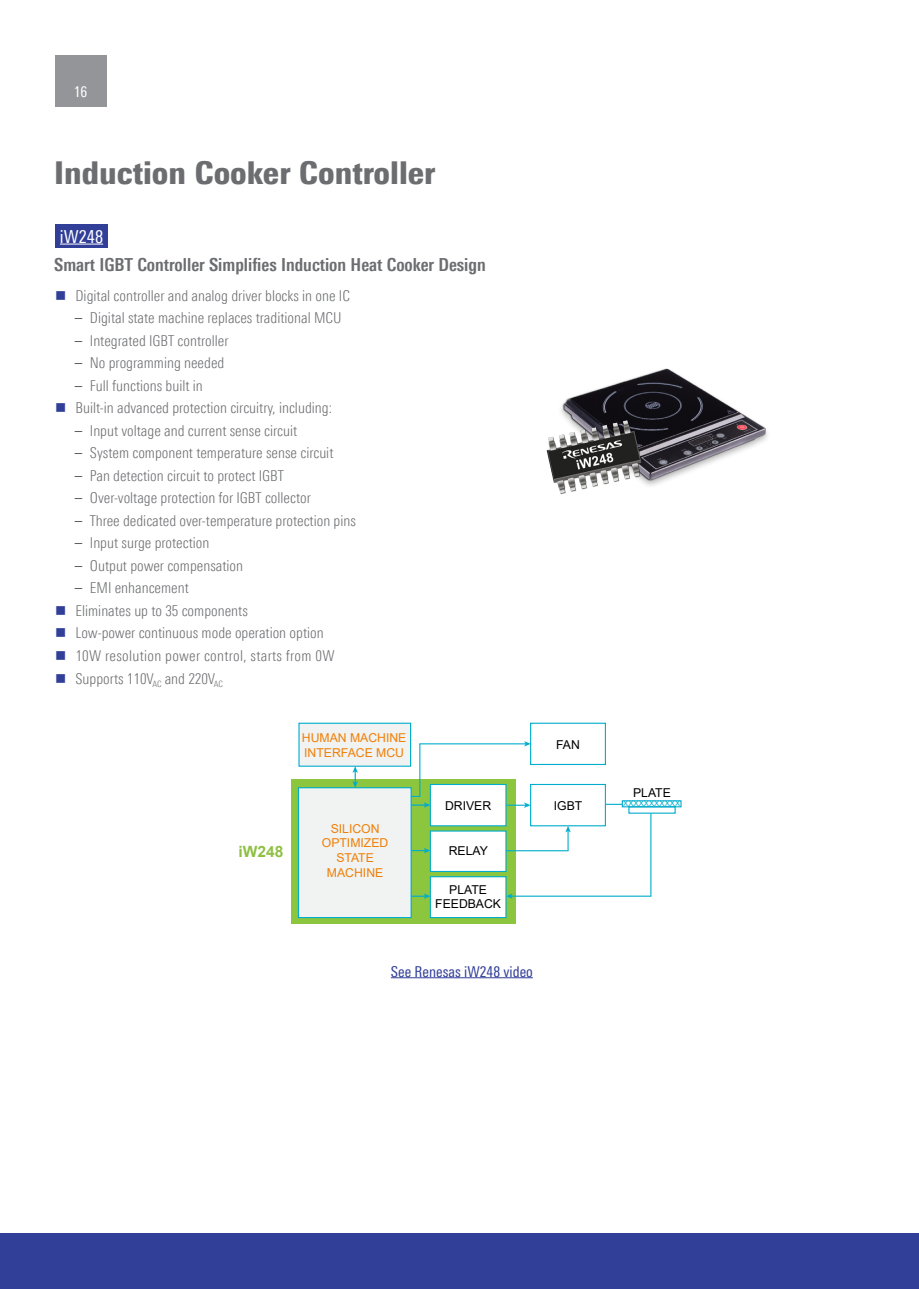
<style>
.page{position:relative;width:919px;height:1289px;background:#fff}
.page>*{position:absolute;margin:0;border:0;box-sizing:border-box;transform-origin:0 0}
.t1{font:900 31.5px "Linotype Univers 820 Cn";color:#6c6d70}
.t2{font:700 18px "Linotype Univers 620 Cn";color:#6c6d70}
.t3{font:18px "Linotype Univers 420 Cn";color:#fff}
.t4{font:700 15.6px "Arial";color:#8fc043}
.Body_Text{font:300 15px "Linotype Univers 320 Cn";color:#6c6d70}
.Body_Text-2{font:300 15px "Linotype Univers 320 Cn";letter-spacing:.02em;color:#6c6d70}
.t5{font:15px "Linotype Univers 420 Cn";color:#323f99}
.t6{font:15px "Linotype Univers 420 Cn";color:#fff}
.t7{font:12.15px/14.7px "Arial";color:#ef8007}
.t8{font:12.15px/14.7px "Arial";color:#000;text-align:center}
.t9{font:7.8px "Arial";color:#00accd}
.s1{color:#323f99}
.s2{color:#231f20}
</style>
<div class="page">
<div style="left:0;top:1233px;width:918px;height:55px;background:#323f99"></div>
<img style="left:561px;top:368px;width:207px;height:118px">
<img style="left:546px;top:420px;width:98px;height:75px">
<div style="left:290px;top:779px;width:225px;height:145px;background:#8cc63f"></div>
<svg style="left:606px;top:803px;width:15px;height:1px"></svg>
<div style="left:430px;top:784px;width:76px;height:41px;background:#fff"></div>
<div style="left:430px;top:784px;width:76px;height:42px;border:1px solid #00accd"></div>
<div style="left:299px;top:723px;width:111px;height:43px;background:#f1f2f2"></div>
<div style="left:298px;top:722px;width:113px;height:44px;border:1px solid #00accd"></div>
<div style="left:530px;top:722px;width:76px;height:43px;border:1px solid #00accd"></div>
<div style="left:530px;top:784px;width:76px;height:42px;border:1px solid #00accd"></div>
<div style="left:430px;top:876px;width:76px;height:41px;background:#fff"></div>
<div style="left:430px;top:876px;width:76px;height:42px;border:1px solid #00accd"></div>
<svg style="left:411px;top:893px;width:19px;height:5px"></svg>
<svg style="left:506px;top:802px;width:24px;height:6px"></svg>
<svg style="left:565px;top:825px;width:5px;height:25px"></svg>
<hr style="left:506px;top:850px;width:62px;height:1px;background:#00accd">
<hr style="left:510px;top:895px;width:140px;height:1px;background:#00accd">
<svg style="left:506px;top:893px;width:6px;height:5px"></svg>
<hr style="left:650px;top:813px;width:1px;height:83px;background:#00accd">
<hr style="left:419px;top:743px;width:107px;height:1px;background:#00accd">
<svg style="left:524px;top:741px;width:6px;height:5px"></svg>
<hr style="left:419px;top:743px;width:1px;height:53px;background:#00accd">
<svg style="left:411px;top:795px;width:19px;height:12px"></svg>
<div style="left:430px;top:831px;width:76px;height:40px;background:#fff"></div>
<div style="left:430px;top:830px;width:76px;height:42px;border:1px solid #00accd"></div>
<svg style="left:411px;top:847px;width:19px;height:6px"></svg>
<div style="left:628px;top:806px;width:47px;height:7px;border:1px solid #00accd"></div>
<svg style="left:352px;top:766px;width:6px;height:21px"></svg>
<div style="left:298px;top:787px;width:113px;height:130px;background:#f1f2f2"></div>
<div style="left:298px;top:787px;width:113px;height:131px;border:1px solid #00accd"></div>
<hr style="left:391px;top:977px;width:142px;height:1px;background:#323f99">
<div style="left:55px;top:225px;width:52px;height:23px;background:#323f99"></div>
<hr style="left:60px;top:244px;width:43px;height:1px;background:#fff">
<div style="left:55px;top:55px;width:51px;height:51px;background:#939598"></div>
<p class="t6" style="left:74px;top:83px;width:15px">16</p>
<p class="t1" style="left:54px;top:154px;width:383px">Induction Cooker Controller</p>
<p class="t3" style="left:60px;top:226px;width:45px">iW248</p>
<p class="t2" style="left:54px;top:254px;width:433px">Smart IGBT Controller Simplifies Induction Heat Cooker Design</p>
<p class="Body_Text" style="left:55px;top:287px;width:296px"><span class="s1">■</span> Digital controller and analog driver blocks in one IC</p>
<p class="Body_Text" style="left:75px;top:309px;width:268px"><span class="s2">–</span> Digital state machine replaces traditional MCU</p>
<p class="Body_Text" style="left:75px;top:332px;width:155px"><span class="s2">–</span> Integrated IGBT controller</p>
<p class="Body_Text" style="left:75px;top:354px;width:151px"><span class="s2">–</span> No programming needed</p>
<p class="Body_Text" style="left:75px;top:377px;width:129px"><span class="s2">–</span> Full functions built in</p>
<p class="Body_Text" style="left:55px;top:399px;width:278px"><span class="s1">■</span> Built-in advanced protection circuitry, including:</p>
<p class="Body_Text" style="left:75px;top:422px;width:224px"><span class="s2">–</span> Input voltage and current sense circuit</p>
<p class="Body_Text" style="left:75px;top:444px;width:260px"><span class="s2">–</span> System component temperature sense circuit</p>
<p class="Body_Text" style="left:75px;top:467px;width:210px"><span class="s2">–</span> Pan detection circuit to protect IGBT</p>
<p class="Body_Text" style="left:75px;top:489px;width:237px"><span class="s2">–</span> Over-voltage protection for IGBT collector</p>
<p class="Body_Text" style="left:75px;top:512px;width:282px"><span class="s2">–</span> Three dedicated over-temperature protection pins</p>
<p class="Body_Text" style="left:75px;top:534px;width:136px"><span class="s2">–</span> Input surge protection</p>
<p class="Body_Text" style="left:75px;top:557px;width:170px"><span class="s2">–</span> Output power compensation</p>
<p class="Body_Text" style="left:75px;top:579px;width:115px"><span class="s2">–</span> EMI enhancement</p>
<p class="Body_Text" style="left:55px;top:602px;width:194px"><span class="s1">■</span> Eliminates up to 35 components</p>
<p class="Body_Text" style="left:55px;top:624px;width:270px"><span class="s1">■</span> Low-power continuous mode operation option</p>
<p class="Body_Text-2" style="left:55px;top:647px;width:281px"><span class="s1">■</span> 10W resolution power control, starts from 0W</p>
<p class="Body_Text" style="left:55px;top:669px;width:169px"><span class="s1">■</span> Supports 110V<sub>AC</sub> and 220V<sub>AC</sub></p>
<p class="t7" style="left:302px;top:730px;width:106px">HUMAN MACHINE<br>INTERFACE MCU</p>
<p class="t4" style="left:238px;top:840px;width:46px">iW248</p>
<p class="t7" style="left:322px;top:820px;width:68px;text-align:center">SILICON<br>OPTIMIZED<br>STATE<br>MACHINE</p>
<p class="t8" style="left:445px;top:798px;width:48px">DRIVER</p>
<p class="t8" style="left:448px;top:843px;width:41px">RELAY</p>
<p class="t8" style="left:435px;top:882px;width:67px">PLATE<br>FEEDBACK</p>
<p class="t8" style="left:556px;top:737px;width:25px">FAN</p>
<p class="t8" style="left:554px;top:798px;width:30px">IGBT</p>
<p class="t5" style="left:391px;top:962px;width:143px">See Renesas iW248 video</p>
<p class="t8" style="left:633px;top:785px;width:39px">PLATE</p>
<p class="t9" style="left:623px;top:798px;width:59px">XXXXXXXXXXX</p>
</div>
